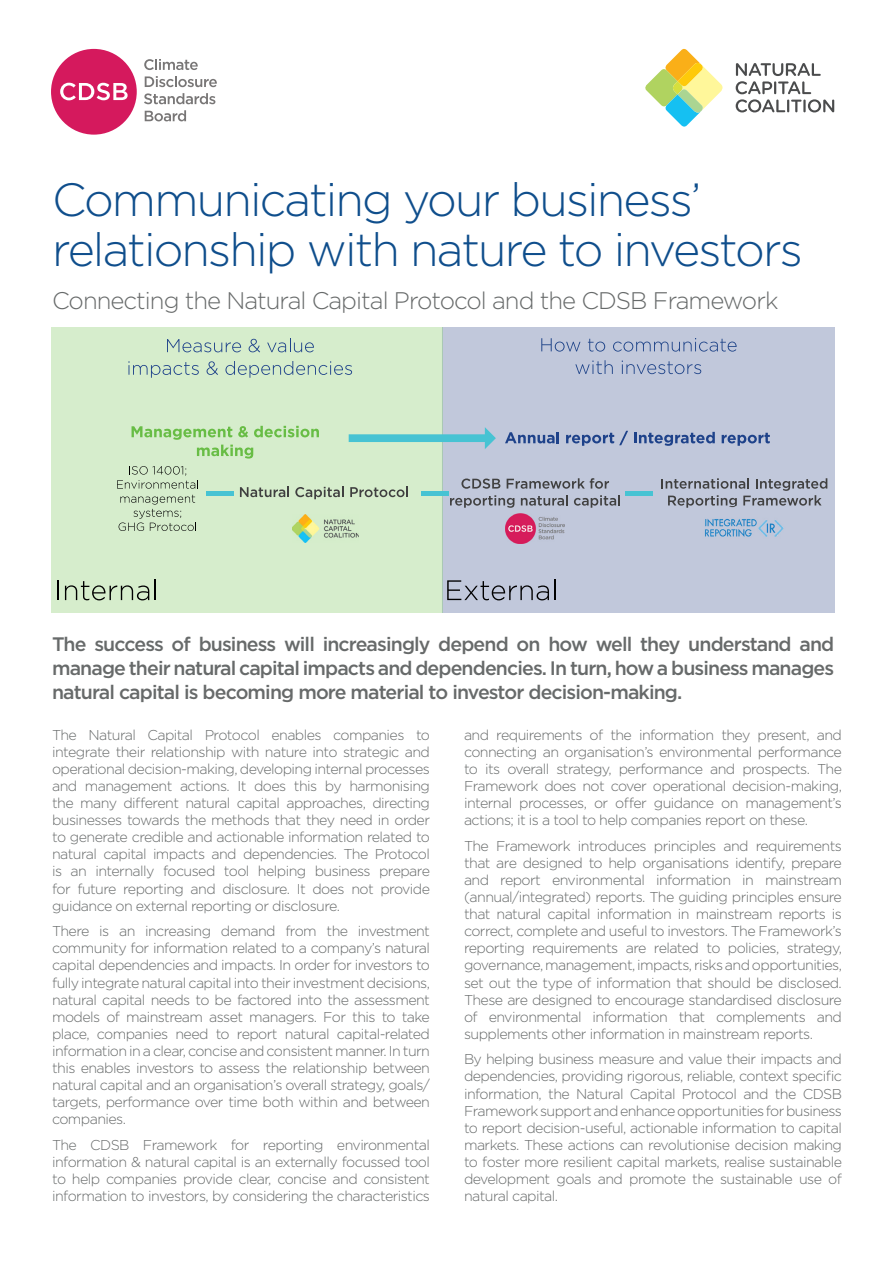
<style>
.page{position:relative;width:893px;height:1263px;background:#fff}
.page>*{position:absolute;margin:0;border:0;box-sizing:border-box;transform-origin:0 0}
.t1{font:300 46.5px/49.5px "Gotham";letter-spacing:-.04em;color:#0f4e8c}
.t2{font:300 24px "Gotham";letter-spacing:-.04em;color:#676a6a}
.t3{font:500 19.5px/24px "Gotham";letter-spacing:-.045em;color:#676a6a;text-align:justify}
.t4{font:300 14.25px/17.1px "Gotham";letter-spacing:-.04em;color:#676a6a;text-align:justify}
</style>
<div class="page">
<div style="left:51px;top:49px;width:86px;height:86px;background:#d5195d;border-radius:50%"></div>
<svg style="left:60px;top:83px;width:68px;height:17px"></svg>
<svg style="left:144px;top:59px;width:54px;height:11px"></svg>
<svg style="left:145px;top:76px;width:72px;height:11px"></svg>
<svg style="left:144px;top:93px;width:71px;height:11px"></svg>
<svg style="left:145px;top:110px;width:41px;height:11px"></svg>
<img style="left:51px;top:327px;width:783px;height:285px">
<svg style="left:349px;top:427px;width:147px;height:22px;background:#9dd5d1"></svg>
<img style="left:505px;top:513px;width:60px;height:31px">
<svg style="left:461px;top:478px;width:39px;height:11px"></svg>
<svg style="left:507px;top:478px;width:102px;height:11px"></svg>
<svg style="left:450px;top:495px;width:64px;height:13px"></svg>
<svg style="left:521px;top:495px;width:47px;height:11px"></svg>
<svg style="left:574px;top:495px;width:46px;height:13px"></svg>
<svg style="left:240px;top:487px;width:49px;height:10px"></svg>
<svg style="left:295px;top:487px;width:49px;height:12px"></svg>
<svg style="left:350px;top:487px;width:58px;height:10px"></svg>
<img style="left:292px;top:515px;width:67px;height:27px">
<svg style="left:661px;top:478px;width:166px;height:30px;background:#a1a6b5"></svg>
<svg style="left:132px;top:426px;width:187px;height:33px;background:#c0e3b1"></svg>
<svg style="left:167px;top:339px;width:74px;height:13px"></svg>
<svg style="left:249px;top:339px;width:11px;height:13px"></svg>
<svg style="left:267px;top:338px;width:47px;height:14px"></svg>
<svg style="left:128px;top:361px;width:71px;height:17px"></svg>
<svg style="left:207px;top:361px;width:11px;height:14px"></svg>
<svg style="left:225px;top:361px;width:127px;height:17px;background:#bbd4c2"></svg>
<svg style="left:541px;top:338px;width:39px;height:14px"></svg>
<svg style="left:588px;top:339px;width:17px;height:13px"></svg>
<svg style="left:613px;top:338px;width:124px;height:14px;background:#a7b3ce"></svg>
<svg style="left:575px;top:360px;width:38px;height:14px"></svg>
<svg style="left:622px;top:361px;width:79px;height:13px"></svg>
<svg style="left:505px;top:432px;width:54px;height:11px"></svg>
<svg style="left:566px;top:431px;width:62px;height:15px"></svg>
<svg style="left:634px;top:432px;width:81px;height:14px"></svg>
<svg style="left:722px;top:433px;width:48px;height:13px"></svg>
<hr style="left:207px;top:491px;width:27px;height:4px;background:#47c3d3">
<hr style="left:625px;top:491px;width:28px;height:4px;background:#47c3d3">
<hr style="left:421px;top:491px;width:27px;height:4px;background:#47c3d3">
<svg style="left:117px;top:466px;width:81px;height:23px;background:#bed2b5"></svg>
<svg style="left:119px;top:495px;width:78px;height:36px;background:#bfd4b6"></svg>
<svg style="left:58px;top:580px;width:1px;height:20px"></svg>
<svg style="left:65px;top:581px;width:84px;height:19px;background:#aec1a6"></svg>
<hr style="left:154px;top:579px;width:2px;height:21px;background:#000">
<svg style="left:447px;top:579px;width:108px;height:21px;background:#9fa5b5"></svg>
<img style="left:703px;top:507px;width:83px;height:41px">
<svg style="left:736px;top:63px;width:98px;height:49px"></svg>
<svg style="left:645px;top:49px;width:78px;height:78px"></svg>
<p class="t1" style="left:52px;top:174px;width:752px">Communicating your business’ relationship with nature to investors</p>
<p class="t2" style="left:52px;top:285px;width:728px">Connecting the Natural Capital Protocol and the CDSB Framework</p>
<p class="t3" style="left:52px;top:632px;width:784px">The success of business will increasingly depend on how well they understand and manage their natural capital impacts and dependencies. In turn, how a business manages natural capital is becoming more material to investor decision-making.</p>
<p class="t4" style="left:52px;top:726px;width:379px">The Natural Capital Protocol enables companies to integrate their relationship with nature into strategic and operational decision-making, developing internal processes and management actions. It does this by harmonising the many different natural capital approaches, directing businesses towards the methods that they need in order to generate credible and actionable information related to natural capital impacts and dependencies. The Protocol is an internally focused tool helping business prepare for future reporting and disclosure. It does not provide guidance on external reporting or disclosure.</p>
<p class="t4" style="left:52px;top:922px;width:379px">There is an increasing demand from the investment community for information related to a company’s natural capital dependencies and impacts. In order for investors to fully integrate natural capital into their investment decisions, natural capital needs to be factored into the assessment models of mainstream asset managers. For this to take place, companies need to report natural capital-related information in a clear, concise and consistent manner. In turn this enables investors to assess the relationship between natural capital and an organisation’s overall strategy, goals/ targets, performance over time both within and between companies.</p>
<p class="t4" style="left:52px;top:1136px;width:379px">The CDSB Framework for reporting environmental information &amp; natural capital is an externally focussed tool to help companies provide clear, concise and consistent information to investors, by considering the characteristics</p>
<p class="t4" style="left:464px;top:726px;width:379px">and requirements of the information they present, and connecting an organisation’s environmental performance to its overall strategy, performance and prospects. The Framework does not cover operational decision-making, internal processes, or offer guidance on management’s actions; it is a tool to help companies report on these.</p>
<p class="t4" style="left:464px;top:837px;width:379px">The Framework introduces principles and requirements that are designed to help organisations identify, prepare and report environmental information in mainstream (annual/integrated) reports. The guiding principles ensure that natural capital information in mainstream reports is correct, complete and useful to investors. The Framework’s reporting requirements are related to policies, strategy, governance, management, impacts, risks and opportunities, set out the type of information that should be disclosed.<br>These are designed to encourage standardised disclosure of environmental information that complements and supplements other information in mainstream reports.</p>
<p class="t4" style="left:464px;top:1050px;width:379px">By helping business measure and value their impacts and dependencies, providing rigorous, reliable, context specific information, the Natural Capital Protocol and the CDSB Framework support and enhance opportunities for business to report decision-useful, actionable information to capital markets. These actions can revolutionise decision making to foster more resilient capital markets, realise sustainable development goals and promote the sustainable use of natural capital.</p>
</div>
